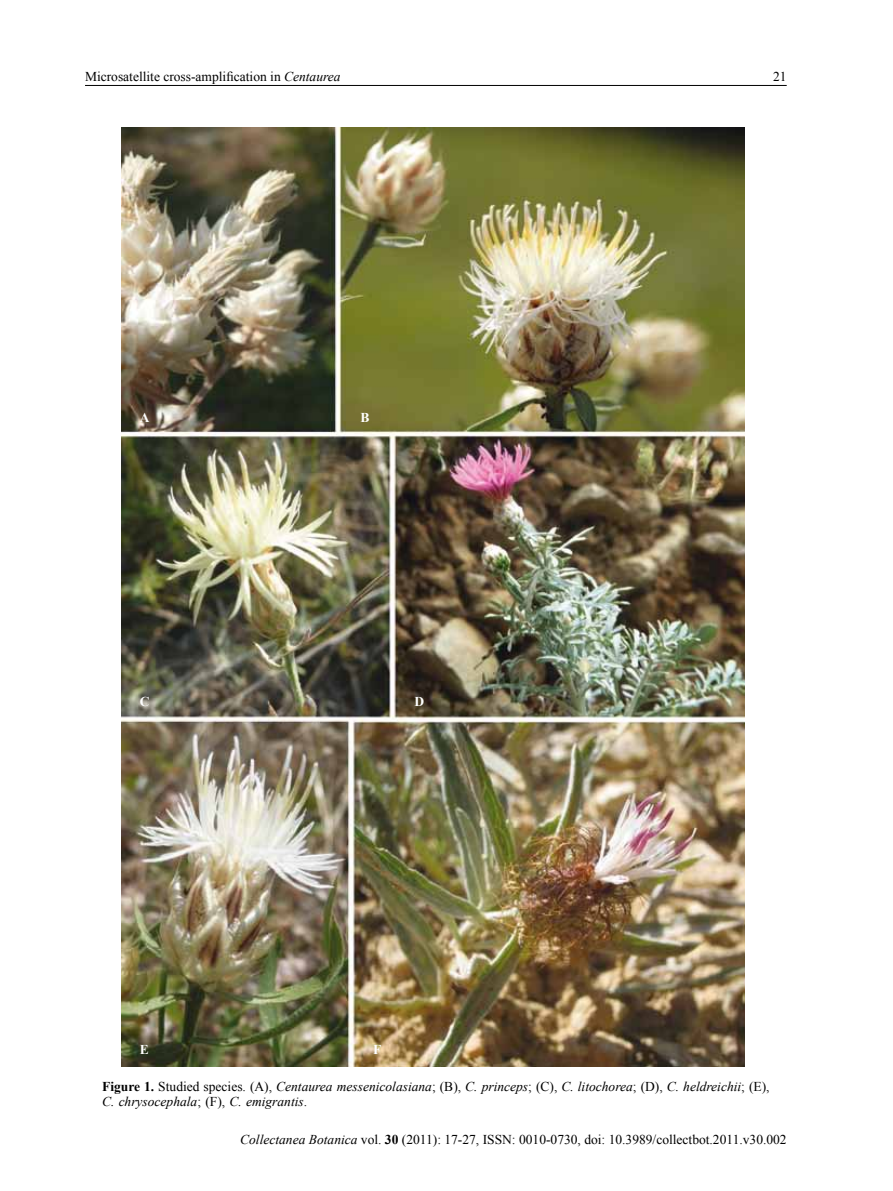
<style>
.page{position:relative;width:893px;height:1191px;background:#fff}
.page>*{position:absolute;margin:0;border:0;box-sizing:border-box;transform-origin:0 0}
.t1{font:italic 13.5px/15px "Times New Roman";color:#000}
.t2{font:13.5px "Times New Roman";color:#000}
.t3{font:700 13.5px "Times New Roman";color:#fff}
.s1{font-style:italic}
.s2{font-weight:700;font-style:normal}
.s3{font-style:normal}
.s4{font-weight:700}
</style>
<div class="page">
<hr style="left:85px;top:85px;width:702px;height:1px;background:#000">
<img style="left:122px;top:128px;width:623px;height:938px">
<p class="t2" style="left:85px;top:67px;width:257px">Microsatellite cross-amplification in <span class="s1">Centaurea</span></p>
<p class="t3" style="left:140px;top:408px;width:11px">A</p>
<p class="t3" style="left:361px;top:408px;width:11px">B</p>
<p class="t3" style="left:140px;top:692px;width:11px">C</p>
<p class="t3" style="left:415px;top:692px;width:11px">D</p>
<p class="t3" style="left:140px;top:1040px;width:11px">E</p>
<p class="t3" style="left:373px;top:1040px;width:10px">F</p>
<p class="t2" style="left:773px;top:68px;width:15px">21</p>
<p class="t1" style="left:102px;top:1079px;width:669px"><span class="s2">Figure 1.</span> <span class="s3">Studied species. (A),</span> Centaurea messenicolasiana<span class="s3">; (B),</span> C. princeps<span class="s3">; (C),</span> C. litochorea<span class="s3">; (D),</span> C. heldreichii<span class="s3">; (E),<br></span>C. chrysocephala<span class="s3">; (F),</span> C. emigrantis<span class="s3">.</span></p>
<p class="t2" style="left:240px;top:1130px;width:548px"><span class="s1">Collectanea Botanica</span> vol. <span class="s4">30</span> (2011): 17-27, ISSN: 0010-0730, doi: 10.3989/collectbot.2011.v30.002</p>
</div>
